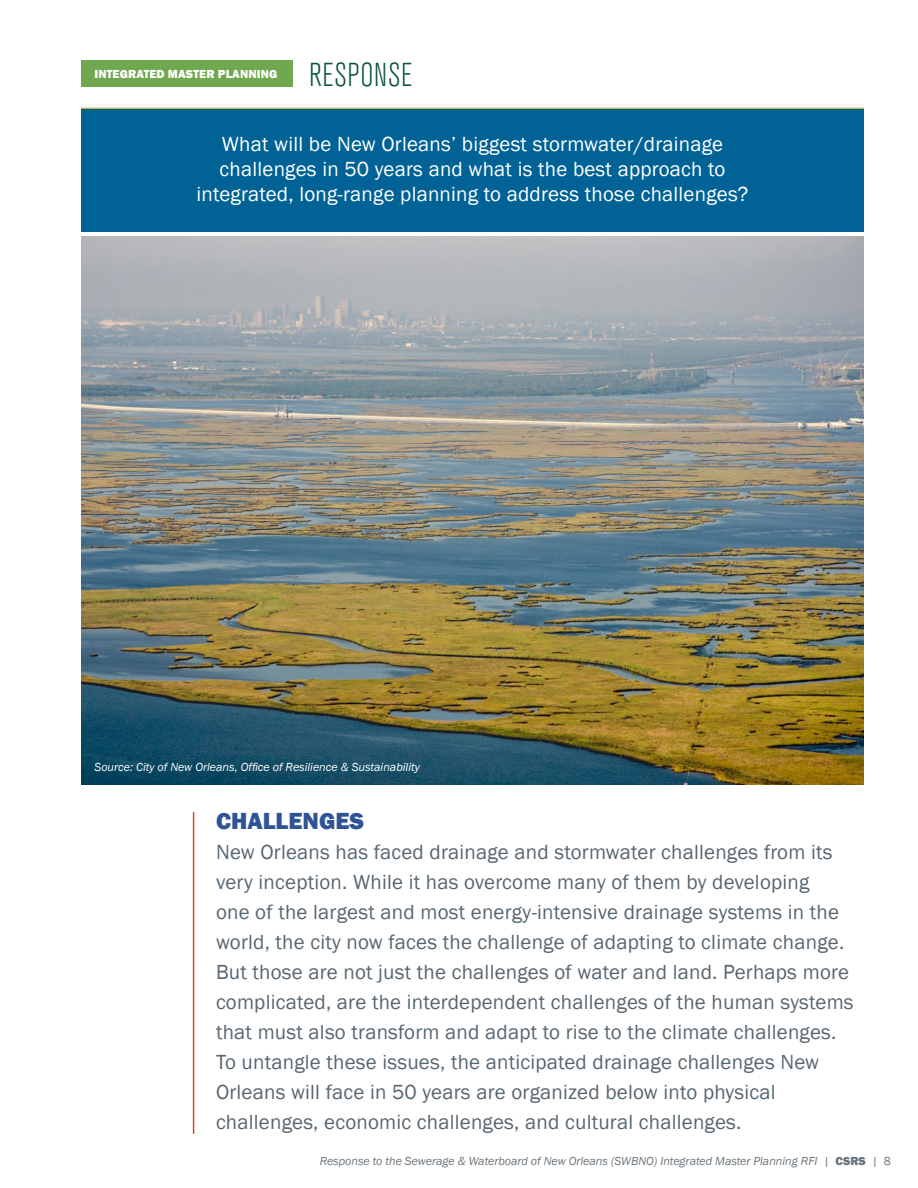
<style>
.page{position:relative;width:918px;height:1188px;background:#fff}
.page>*{position:absolute;margin:0;border:0;box-sizing:border-box;transform-origin:0 0}
.t1{font:300 condensed 33px "Akzidenz Grotesk Std";letter-spacing:.025em;color:#0b553f}
.Heading_1{font:800 24px "Franklin Gothic";color:#2f5496}
.Heading_1-2{font:21px/30px "Franklin Gothic";letter-spacing:.01em;color:#596670}
.t2{font:21px/25.2px "Franklin Gothic";letter-spacing:.01em;color:#fff;text-align:center}
.t3{font:italic 12px "Franklin Gothic";color:#6a747b}
.t4{font:italic 12px "Franklin Gothic";color:#fff}
.t5{font:800 12px "Franklin Gothic";letter-spacing:.01em;color:#fff}
.s1{font-weight:800;font-style:normal}
.s2{font-style:normal}
</style>
<div class="page">
<img style="left:81px;top:236px;width:783px;height:548px">
<hr style="left:81px;top:108px;width:783px;height:1px;background:#b8ba33">
<div style="left:81px;top:60px;width:212px;height:27px;background:#6fa84f"></div>
<div style="left:81px;top:109px;width:783px;height:122px;background:#016395"></div>
<hr style="left:193px;top:812px;width:1px;height:322px;background:#d34827">
<p class="t5" style="left:94px;top:66px;width:184px">INTEGRATED MASTER PLANNING</p>
<p class="t1" style="left:309px;top:56px;width:105px">RESPONSE</p>
<p class="t2" style="left:196px;top:132px;width:554px">What will be New Orleans’ biggest stormwater/drainage challenges in 50 years and what is the best approach to integrated, long-range planning to address those challenges?</p>
<p class="t4" style="left:94px;top:759px;width:327px">Source: City of New Orleans, Office of Resilience &amp; Sustainability</p>
<p class="Heading_1" style="left:216px;top:805px;width:150px">CHALLENGES</p>
<p class="Heading_1-2" style="left:216px;top:837px;width:639px">New Orleans has faced drainage and stormwater challenges from its very inception. While it has overcome many of them by developing<br>one of the largest and most energy-intensive drainage systems in the world, the city now faces the challenge of adapting to climate change.<br>But those are not just the challenges of water and land. Perhaps more complicated, are the interdependent challenges of the human systems that must also transform and adapt to rise to the climate challenges.<br>To untangle these issues, the anticipated drainage challenges New Orleans will face in 50 years are organized below into physical challenges, economic challenges, and cultural challenges.</p>
<p class="t3" style="left:320px;top:1154px;width:573px">Response to the Sewerage &amp; Waterboard of New Orleans (SWBNO) Integrated Master Planning RFI | <span class="s1">CSRS</span> | <span class="s2">8</span></p>
</div>
